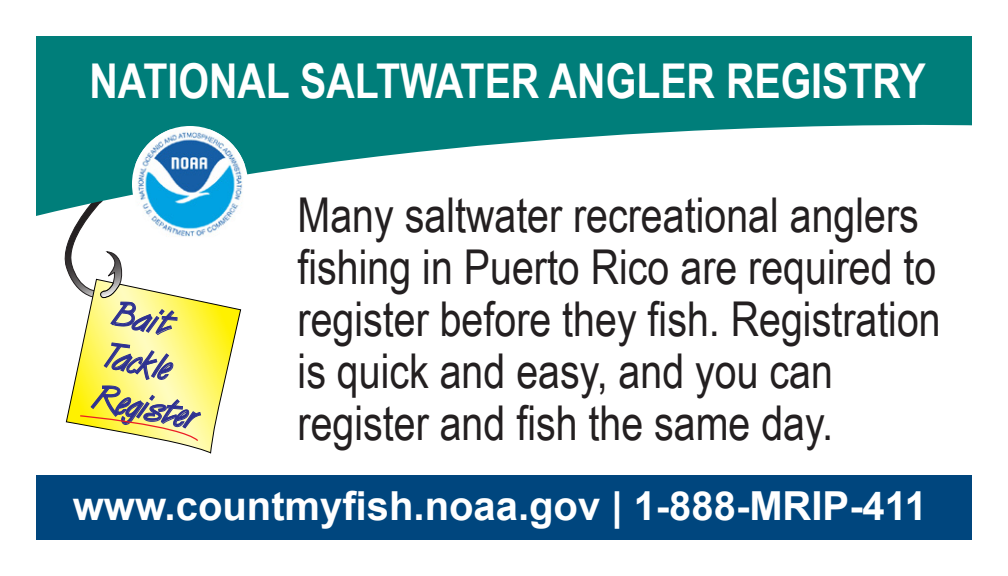
<style>
.page{position:relative;width:1008px;height:576px;background:#fff}
.page>*{position:absolute;margin:0;border:0;box-sizing:border-box;transform-origin:0 0}
.Box_text{font:48px/52px "Arial Narrow";color:#231f20}
.Heading_1{font:700 48px "Arial Narrow";color:#fff}
.t1{font:700 40px "Arial";color:#fff}
.t2{font:700 35.6px/42.8px "Surfboard";color:#2e3191}
</style>
<div class="page">
<div style="left:36px;top:475px;width:936px;height:65px;background:#00467e"></div>
<svg style="left:66px;top:296px;width:175px;height:158px"></svg>
<svg style="left:64px;top:216px;width:114px;height:119px"></svg>
<svg style="left:79px;top:342px;width:122px;height:100px;background:#e6de86"></svg>
<svg style="left:36px;top:36px;width:936px;height:180px;fill:#007e7a"></svg>
<div style="left:132px;top:126px;width:116px;height:116px;background:#fff;border-radius:50%"></div>
<img style="left:136px;top:130px;width:108px;height:108px">
<p class="Heading_1" style="left:90px;top:44px;width:838px">NATIONAL SALTWATER ANGLER REGISTRY</p>
<p class="t2" style="left:114px;top:291px;width:107px;rotate:12deg">Bait<br>Tackle<br>Register</p>
<p class="Box_text" style="left:298px;top:187px;width:645px">Many saltwater recreational anglers fishing in Puerto Rico are required to register before they fish. Registration is quick and easy, and you can register and fish the same day.</p>
<p class="t1" style="left:73px;top:480px;width:856px">www.countmyfish.noaa.gov | 1-888-MRIP-411</p>
</div>
